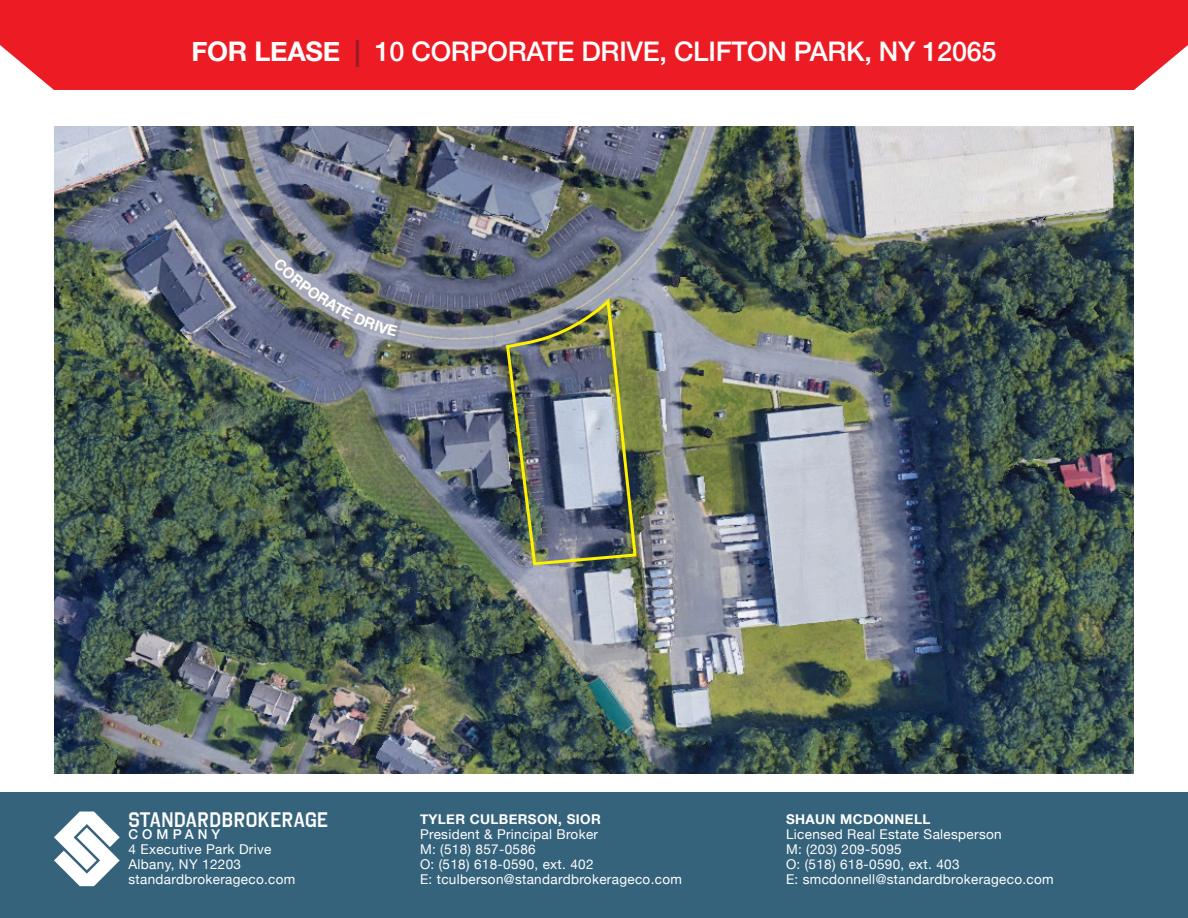
<style>
.page{position:relative;width:1188px;height:918px;background:#fff}
.page>*{position:absolute;margin:0;border:0;box-sizing:border-box;transform-origin:0 0}
.t1{font:500 27px "Helvetica Neue";letter-spacing:-.01em;color:#fff}
.t2{font:21px "Octin College Sb";letter-spacing:.025em;color:#fff}
.t3{font:13.5px "Helvetica Neue";letter-spacing:.025em;color:#fff}
.Subhead{font:700 13.5px "Helvetica Neue";letter-spacing:.025em;color:#fff}
.t4{font:500 13.5px "Helvetica Neue";letter-spacing:.3em;color:#fff}
.s1{font-weight:700}
.s2{font-weight:700;color:#971b24}
</style>
<div class="page">
<div style="left:0;top:792px;width:1188px;height:126px;background:#35637c"></div>
<div style="left:0;top:0;width:1188px;height:90px;background:#ed1b24"></div>
<svg style="left:54px;top:812px;width:66px;height:74px"></svg>
<img style="left:54px;top:126px;width:1080px;height:648px">
<img style="left:504px;top:301px;width:134px;height:266px">
<img style="left:273px;top:258px;width:125px;height:79px">
<p class="t1" style="left:191px;top:30px;width:807px"><span class="s1">FOR LEASE</span> <span class="s2">|</span> 10 CORPORATE DRIVE, CLIFTON PARK, NY 12065</p>
<p class="t2" style="left:129px;top:808px;width:201px">STANDARDBROKERAGE</p>
<p class="t4" style="left:129px;top:823px;width:93px">COMPANY</p>
<p class="t3" style="left:129px;top:839px;width:144px">4 Executive Park Drive</p>
<p class="t3" style="left:129px;top:854px;width:114px">Albany, NY 12203</p>
<p class="t3" style="left:129px;top:869px;width:168px">standardbrokerageco.com</p>
<p class="Subhead" style="left:420px;top:809px;width:182px">TYLER CULBERSON, SIOR</p>
<p class="t3" style="left:420px;top:825px;width:180px">President &amp; Principal Broker</p>
<p class="t3" style="left:420px;top:840px;width:117px">M: (518) 857-0586</p>
<p class="t3" style="left:420px;top:855px;width:175px">O: (518) 618-0590, ext. 402</p>
<p class="t3" style="left:420px;top:870px;width:264px">E: tculberson@standardbrokerageco.com</p>
<p class="Subhead" style="left:786px;top:809px;width:146px">SHAUN MCDONNELL</p>
<p class="t3" style="left:786px;top:825px;width:217px">Licensed Real Estate Salesperson</p>
<p class="t3" style="left:786px;top:840px;width:117px">M: (203) 209-5095</p>
<p class="t3" style="left:786px;top:855px;width:175px">O: (518) 618-0590, ext. 403</p>
<p class="t3" style="left:786px;top:870px;width:269px">E: smcdonnell@standardbrokerageco.com</p>
</div>
